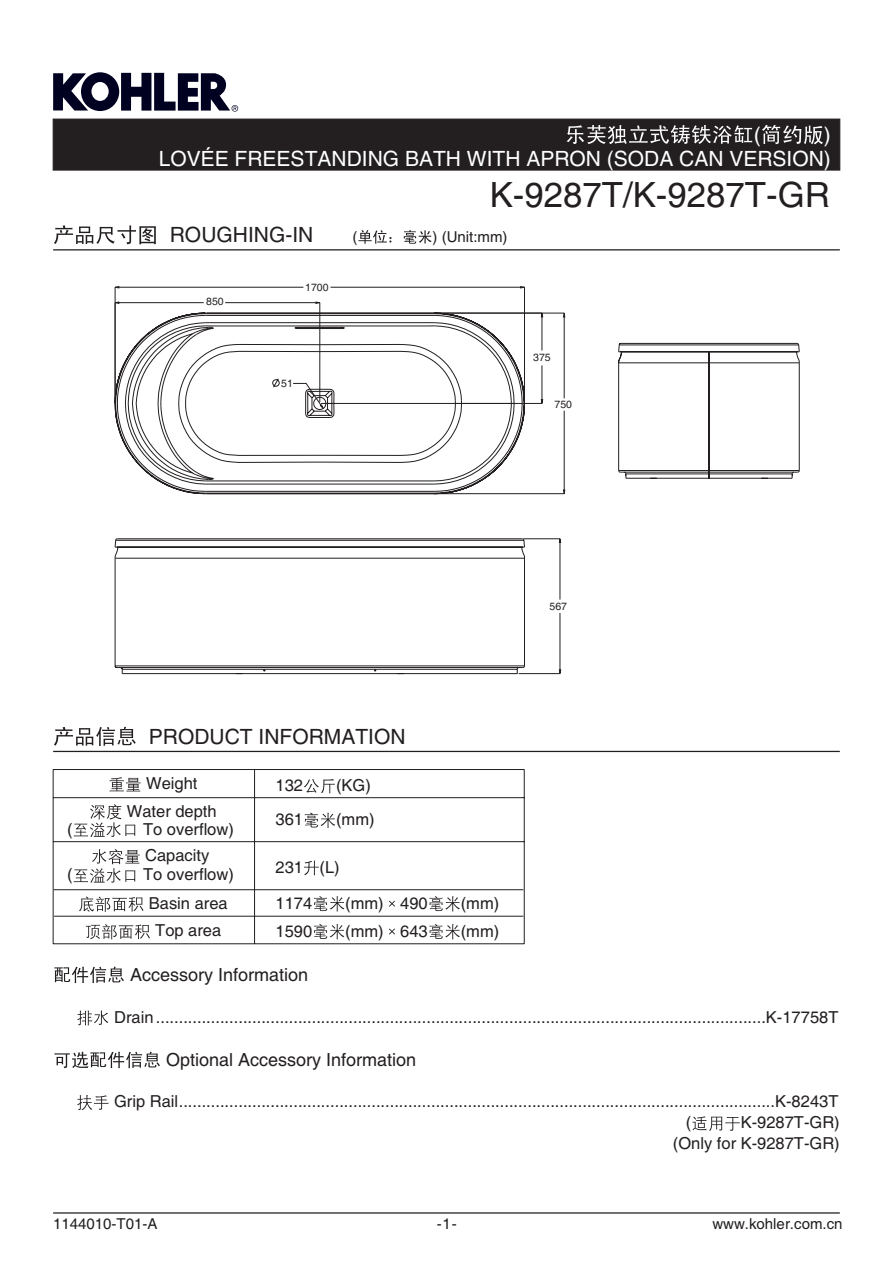
<style>
.page{position:relative;width:893px;height:1263px;background:#fff}
.page>*{position:absolute;margin:0;border:0;box-sizing:border-box;transform-origin:0 0}
.t1{font:34.8px "Arial";color:#231f20}
.t2{font:21px/24.2px "Arial";color:#fff;text-align:right}
.t3{font:21px "Arial";color:#231f20}
.t4{font:21px "Sim Sun";color:#fff}
.t5{font:18px "Arial";color:#231f20}
.t6{font:16.5px/27.5px "Arial";color:#231f20;text-align:center}
.t7{font:15px "Arial";color:#231f20}
.t8{font:10.5px "Arial";color:#231f20}
</style>
<div class="page">
<hr style="left:53px;top:249px;width:787px;height:1px;background:#231f20">
<svg style="left:54px;top:225px;width:102px;height:19px"></svg>
<svg style="left:358px;top:230px;width:34px;height:14px"></svg>
<svg style="left:404px;top:230px;width:28px;height:14px"></svg>
<hr style="left:53px;top:751px;width:787px;height:1px;background:#231f20">
<svg style="left:54px;top:727px;width:82px;height:19px"></svg>
<svg style="left:52px;top:769px;width:473px;height:176px"></svg>
<svg style="left:110px;top:777px;width:31px;height:14px"></svg>
<svg style="left:74px;top:804px;width:61px;height:33px"></svg>
<hr style="left:54px;top:889px;width:469px;height:1px;background:#231f20">
<hr style="left:54px;top:916px;width:469px;height:1px;background:#231f20">
<svg style="left:79px;top:896px;width:65px;height:16px"></svg>
<svg style="left:86px;top:924px;width:64px;height:15px"></svg>
<svg style="left:54px;top:966px;width:70px;height:17px"></svg>
<svg style="left:77px;top:1010px;width:31px;height:15px"></svg>
<svg style="left:55px;top:1052px;width:105px;height:16px"></svg>
<svg style="left:77px;top:1095px;width:31px;height:15px"></svg>
<svg style="left:692px;top:1116px;width:48px;height:15px"></svg>
<svg style="left:74px;top:849px;width:66px;height:34px"></svg>
<svg style="left:305px;top:812px;width:30px;height:16px"></svg>
<svg style="left:314px;top:896px;width:30px;height:15px"></svg>
<svg style="left:389px;top:901px;width:6px;height:6px"></svg>
<svg style="left:429px;top:896px;width:31px;height:15px"></svg>
<svg style="left:314px;top:924px;width:30px;height:15px"></svg>
<svg style="left:389px;top:928px;width:6px;height:6px"></svg>
<svg style="left:429px;top:924px;width:31px;height:15px"></svg>
<svg style="left:304px;top:779px;width:31px;height:14px"></svg>
<svg style="left:304px;top:860px;width:15px;height:15px"></svg>
<hr style="left:330px;top:287px;width:191px;height:1px;background:#231f20">
<hr style="left:119px;top:287px;width:184px;height:1px;background:#231f20">
<hr style="left:524px;top:287px;width:1px;height:115px;background:#231f20">
<hr style="left:115px;top:287px;width:1px;height:115px;background:#231f20">
<svg style="left:114px;top:286px;width:6px;height:3px"></svg>
<hr style="left:519px;top:673px;width:41px;height:1px;background:#231f20">
<hr style="left:225px;top:302px;width:91px;height:1px;background:#231f20">
<hr style="left:119px;top:302px;width:85px;height:1px;background:#231f20">
<hr style="left:319px;top:303px;width:1px;height:99px;background:#231f20">
<svg style="left:114px;top:301px;width:6px;height:3px"></svg>
<svg style="left:315px;top:301px;width:6px;height:3px"></svg>
<svg style="left:121px;top:670px;width:404px;height:4px"></svg>
<svg style="left:114px;top:312px;width:452px;height:358px"></svg>
<svg style="left:373px;top:669px;width:4px;height:3px"></svg>
<svg style="left:114px;top:322px;width:686px;height:237px"></svg>
<hr style="left:53px;top:1212px;width:787px;height:1px;background:#231f20">
<div style="left:53px;top:119px;width:787px;height:51px;background:#231f20"></div>
<svg style="left:567px;top:125px;width:185px;height:19px"></svg>
<svg style="left:762px;top:125px;width:61px;height:19px"></svg>
<svg style="left:53px;top:72px;width:185px;height:40px"></svg>
<p class="t2" style="left:159px;top:125px;width:674px">)<br>LOV E FREESTANDING BATH WITH APRON (SODA CAN VERSION)</p>
<p class="t2" style="left:754px;top:125px;width:8px">(</p>
<p class="t4" style="left:201px;top:147px;width:16px">É</p>
<h1 class="t1" style="left:490px;top:182px;width:342px">K-9287T/K-9287T-GR</h1>
<p class="t3" style="left:170px;top:227px;width:145px">ROUGHING-IN</p>
<p class="t7" style="left:352px;top:231px;width:6px">(</p>
<p class="t7" style="left:432px;top:231px;width:76px">) (Unit:mm)</p>
<p class="t8" style="left:206px;top:298px;width:19px">850</p>
<p class="t8" style="left:305px;top:283px;width:25px">1700</p>
<p class="t8" style="left:281px;top:379px;width:13px">51</p>
<p class="t3" style="left:149px;top:729px;width:258px">PRODUCT INFORMATION</p>
<p class="t6" style="left:127px;top:771px;width:91px">Weight<br>Water depth</p>
<p class="t6" style="left:145px;top:844px;width:66px">Capacity</p>
<p class="t6" style="left:276px;top:773px;width:29px">132</p>
<p class="t6" style="left:336px;top:773px;width:36px">(KG)</p>
<p class="t6" style="left:276px;top:807px;width:29px">361</p>
<p class="t6" style="left:336px;top:807px;width:40px">(mm)</p>
<p class="t6" style="left:67px;top:817px;width:7px">(</p>
<p class="t6" style="left:143px;top:817px;width:92px">To overflow)</p>
<p class="t6" style="left:276px;top:855px;width:66px">231 (L)</p>
<p class="t6" style="left:67px;top:863px;width:7px">(</p>
<p class="t6" style="left:143px;top:863px;width:92px">To overflow)</p>
<p class="t8" style="left:533px;top:353px;width:19px">375</p>
<p class="t8" style="left:554px;top:400px;width:19px">750</p>
<p class="t8" style="left:550px;top:603px;width:19px">567</p>
<p class="t6" style="left:276px;top:891px;width:38px">1174</p>
<p class="t6" style="left:345px;top:891px;width:84px">(mm) 490</p>
<p class="t6" style="left:461px;top:891px;width:40px">(mm)</p>
<p class="t6" style="left:276px;top:919px;width:38px">1590</p>
<p class="t6" style="left:345px;top:919px;width:84px">(mm) 643</p>
<p class="t6" style="left:461px;top:919px;width:40px">(mm)</p>
<p class="t6" style="left:149px;top:891px;width:80px">Basin area<br>Top area</p>
<p class="t5" style="left:130px;top:968px;width:180px">Accessory Information</p>
<p class="t6" style="left:114px;top:1005px;width:726px">Drain .....................................................................................................................................K-17758T</p>
<p class="t5" style="left:166px;top:1053px;width:252px">Optional Accessory Information</p>
<p class="t6" style="left:686px;top:1093px;width:154px;line-height:20.9px;text-align:left;text-indent:-572px">Grip Rail..................................................................................................................................K-8243T (</p>
<p class="t6" style="left:673px;top:1114px;width:168px;line-height:20.9px;text-align:right">K-9287T-GR)<br>(Only for K-9287T-GR)</p>
<p class="t7" style="left:53px;top:1218px;width:106px">1144010-T01-A</p>
<p class="t7" style="left:437px;top:1218px;width:22px">-1-</p>
<p class="t7" style="left:712px;top:1218px;width:132px">www.kohler.com.cn</p>
</div>
